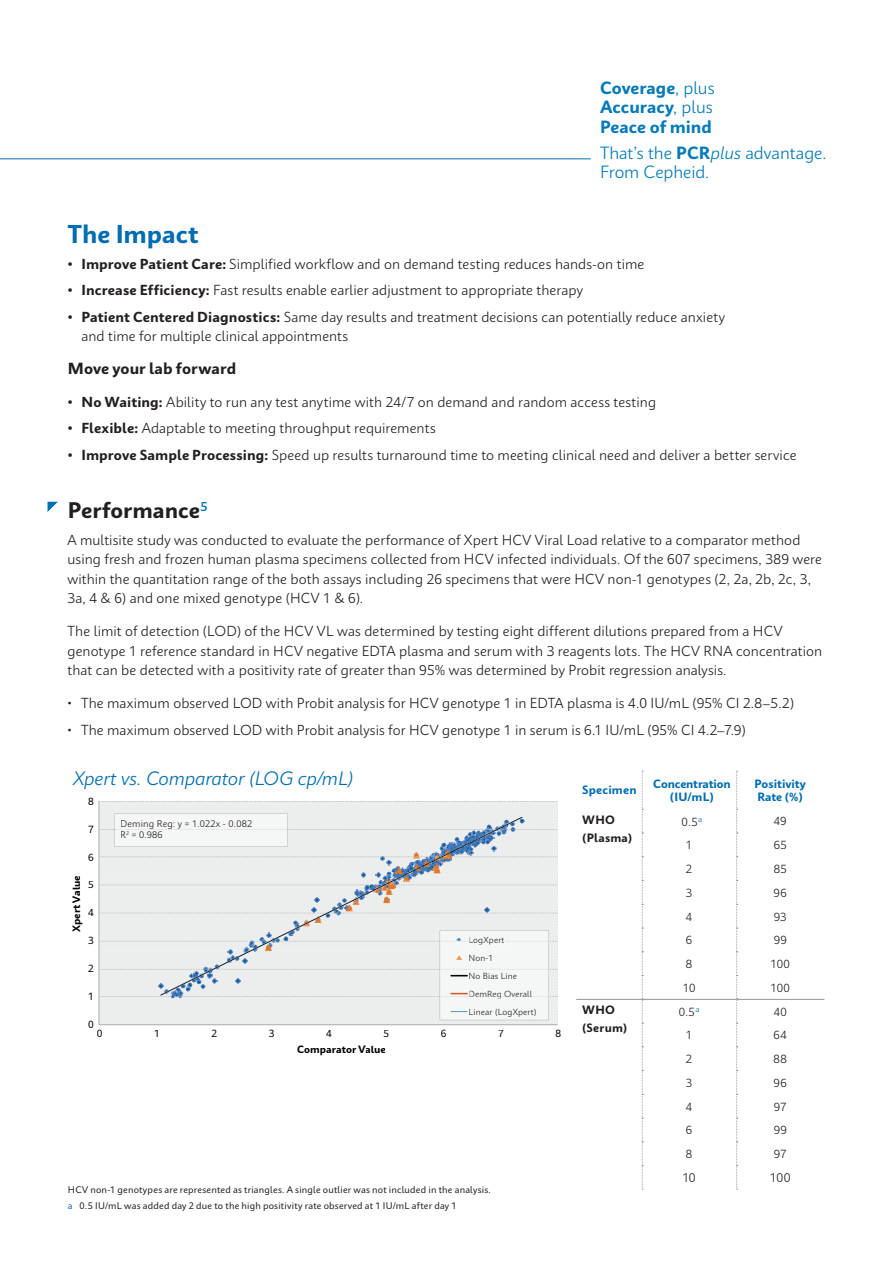
<style>
.page{position:relative;width:893px;height:1263px;background:#fff}
.page>*{position:absolute;margin:0;border:0;box-sizing:border-box;transform-origin:0 0}
.t1{font:700 24px "Cepheid Sans Pro";color:#006db1}
.t2{font:700 21px "Cepheid Sans Pro";color:#231f20}
.t3{font:italic 300 18px "Cepheid Sans Pro";letter-spacing:-.005em;color:#006db1}
.t4{font:300 16.5px/19.5px "Cepheid Sans Pro";color:#047ab9}
.t5{font:700 16.5px/19.5px "Cepheid Sans Pro";color:#047ab9;text-align:justify}
.t6{font:700 15px "Cepheid Sans Pro";color:#231f20}
.t7{font:300 13.5px/19.5px "Cepheid Sans Pro";letter-spacing:.005em;color:#231f20}
.t8{font:300 12px "Cepheid Sans Pro";color:#231f20}
.t9{font:300 11.25px "Cepheid Sans Pro";letter-spacing:.03em;color:#231f20}
.t10{font:700 11.25px/13.5px "Cepheid Sans Pro";color:#006db1;text-align:center}
.t11{font:700 11.25px/18px "Cepheid Sans Pro";letter-spacing:.015em;color:#231f20}
.t12{font:700 9.9px "Cepheid Sans Pro";color:#020303}
.t13{font:9.9px "Cepheid Sans Pro";color:#020303}
.t14{font:300 9.15px/11.6px "Cepheid Sans Pro";letter-spacing:.02em;color:#231f20}
.t15{font:9px/15.5px "Cepheid Sans Pro";letter-spacing:.02em;color:#231f20}
.t16{font:300 8.25px/18px "Cepheid Sans Pro";letter-spacing:.02em;color:#231f20}
.s1{font-weight:300}
.s2{font-weight:700}
.s3{font-style:italic}
.s4{color:#006db1}
</style>
<div class="page">
<hr style="left:0;top:158px;width:591px;height:1px;background:#006db1">
<hr style="left:99px;top:1024px;width:459px;height:1px;background:#989898">
<svg style="left:98px;top:801px;width:459px;height:224px;background:#e6e8e9"></svg>
<div style="left:129px;top:831px;width:33px;height:7px;background:#f5f6f6"></div>
<svg style="left:642px;top:771px;width:1px;height:419px"></svg>
<svg style="left:736px;top:771px;width:2px;height:419px"></svg>
<hr style="left:576px;top:999px;width:66px;height:1px;background:#939598">
<hr style="left:642px;top:999px;width:95px;height:1px;background:#939598">
<hr style="left:737px;top:999px;width:87px;height:1px;background:#939598">
<svg style="left:48px;top:502px;width:10px;height:10px"></svg>
<h1 class="t1" style="left:68px;top:225px;width:132px">The Impact</h1>
<p class="t5" style="left:600px;top:79px;width:116px">Coverage<span class="s1">, plus </span>Accuracy<span class="s1">, plus </span>Peace of mind</p>
<p class="t4" style="left:600px;top:145px;width:228px">That’s the <span class="s2">PCR</span><span class="s3">plus</span> advantage.<br>From Cepheid.</p>
<p class="t7" style="left:68px;top:256px;width:578px"><span class="s2">• Improve Patient Care:</span> Simplified workflow and on demand testing reduces hands-on time</p>
<p class="t7" style="left:68px;top:282px;width:517px"><span class="s2">• Increase Efficiency:</span> Fast results enable earlier adjustment to appropriate therapy</p>
<p class="t7" style="left:81px;top:308px;width:645px;text-indent:-13px"><span class="s2">• Patient Centered Diagnostics:</span> Same day results and treatment decisions can potentially reduce anxiety and time for multiple clinical appointments</p>
<p class="t6" style="left:68px;top:363px;width:170px">Move your lab forward</p>
<p class="t7" style="left:68px;top:394px;width:590px"><span class="s2">• No Waiting:</span> Ability to run any test anytime with 24/7 on demand and random access testing</p>
<p class="t7" style="left:68px;top:420px;width:369px"><span class="s2">• Flexible:</span> Adaptable to meeting throughput requirements</p>
<p class="t7" style="left:68px;top:446px;width:730px"><span class="s2">• Improve Sample Processing:</span> Speed up results turnaround time to meeting clinical need and deliver a better service</p>
<h2 class="t2" style="left:68px;top:502px;width:141px">Performance<sup>5</sup></h2>
<p class="t7" style="left:68px;top:531px;width:756px">A multisite study was conducted to evaluate the performance of Xpert HCV Viral Load relative to a comparator method using fresh and frozen human plasma specimens collected from HCV infected individuals. Of the 607 specimens, 389 were within the quantitation range of the both assays including 26 specimens that were HCV non-1 genotypes (2, 2a, 2b, 2c, 3, 3a, 4 &amp; 6) and one mixed genotype (HCV 1 &amp; 6).</p>
<p class="t7" style="left:68px;top:623px;width:756px">The limit of detection (LOD) of the HCV VL was determined by testing eight different dilutions prepared from a HCV genotype 1 reference standard in HCV negative EDTA plasma and serum with 3 reagents lots. The HCV RNA concentration that can be detected with a positivity rate of greater than 95% was determined by Probit regression analysis.</p>
<p class="t7" style="left:68px;top:695px;width:728px">• The maximum observed LOD with Probit analysis for HCV genotype 1 in EDTA plasma is 4.0 IU/mL (95% CI 2.8–5.2)</p>
<p class="t7" style="left:68px;top:721px;width:680px">• The maximum observed LOD with Probit analysis for HCV genotype 1 in serum is 6.1 IU/mL (95% CI 4.2–7.9)</p>
<h3 class="t3" style="left:73px;top:771px;width:282px">Xpert vs. Comparator (LOG cp/mL)</h3>
<p class="t13" style="left:88px;top:797px;width:7px">8</p>
<p class="t13" style="left:88px;top:825px;width:7px">7</p>
<p class="t13" style="left:88px;top:853px;width:7px">6</p>
<p class="t12" style="left:73px;top:932px;width:58px;rotate:-90deg">Xpert Value</p>
<p class="t13" style="left:88px;top:881px;width:7px">5</p>
<p class="t13" style="left:88px;top:909px;width:7px">4</p>
<p class="t13" style="left:88px;top:937px;width:7px">3</p>
<p class="t13" style="left:88px;top:965px;width:7px">2</p>
<p class="t13" style="left:88px;top:993px;width:7px">1</p>
<p class="t14" style="left:120px;top:818px;width:133px">Deming Reg: y = 1.022x - 0.082<br>R<sup>2</sup> = 0.986</p>
<p class="t16" style="left:469px;top:931px;width:69px">LogXpert<br>Non-1<br>No Bias Line<br>DemReg Overall<br>Linear (LogXpert)</p>
<p class="t13" style="left:88px;top:1021px;width:7px">0</p>
<p class="t13" style="left:97px;top:1030px;width:7px">0</p>
<p class="t13" style="left:154px;top:1030px;width:7px">1</p>
<p class="t13" style="left:211px;top:1030px;width:7px">2</p>
<p class="t13" style="left:269px;top:1030px;width:7px">3</p>
<p class="t13" style="left:326px;top:1030px;width:7px">4</p>
<p class="t13" style="left:383px;top:1030px;width:7px">5</p>
<p class="t13" style="left:441px;top:1030px;width:7px">6</p>
<p class="t13" style="left:498px;top:1030px;width:7px">7</p>
<p class="t13" style="left:555px;top:1030px;width:7px">8</p>
<p class="t12" style="left:297px;top:1046px;width:90px">Comparator Value</p>
<p class="t15" style="left:68px;top:1183px;width:424px">HCV non-1 genotypes are represented as triangles. A single outlier was not included in the analysis. <span class="s4">a</span> 0.5 IU/mL was added day 2 due to the high positivity rate observed at 1 IU/mL after day 1</p>
<p class="t10" style="left:582px;top:784px;width:56px">Specimen</p>
<p class="t10" style="left:653px;top:778px;width:79px">Concentration (IU/mL)</p>
<p class="t10" style="left:755px;top:778px;width:53px;text-align:left">Positivity<br>Rate (%)</p>
<p class="t11" style="left:582px;top:812px;width:51px">WHO (Plasma)</p>
<p class="t9" style="left:682px;top:818px;width:22px">0.5<sup>a</sup></p>
<p class="t9" style="left:774px;top:817px;width:14px">49</p>
<p class="t9" style="left:686px;top:840px;width:8px">1</p>
<p class="t9" style="left:774px;top:840px;width:15px">65</p>
<p class="t9" style="left:686px;top:864px;width:8px">2</p>
<p class="t9" style="left:774px;top:864px;width:15px">85</p>
<p class="t9" style="left:686px;top:888px;width:8px">3</p>
<p class="t9" style="left:774px;top:888px;width:15px">96</p>
<p class="t9" style="left:686px;top:912px;width:8px">4</p>
<p class="t9" style="left:774px;top:912px;width:14px">93</p>
<p class="t9" style="left:686px;top:936px;width:8px">6</p>
<p class="t9" style="left:774px;top:936px;width:15px">99</p>
<p class="t9" style="left:686px;top:959px;width:8px">8</p>
<p class="t9" style="left:770px;top:959px;width:21px">100</p>
<p class="t9" style="left:683px;top:983px;width:14px">10</p>
<p class="t9" style="left:770px;top:983px;width:21px">100</p>
<p class="t11" style="left:582px;top:1002px;width:46px">WHO (Serum)</p>
<p class="t9" style="left:679px;top:1008px;width:22px">0.5<sup>a</sup></p>
<p class="t9" style="left:774px;top:1007px;width:15px">40</p>
<p class="t9" style="left:686px;top:1031px;width:8px">1</p>
<p class="t9" style="left:774px;top:1031px;width:15px">64</p>
<p class="t9" style="left:686px;top:1054px;width:8px">2</p>
<p class="t9" style="left:774px;top:1054px;width:15px">88</p>
<p class="t9" style="left:686px;top:1078px;width:8px">3</p>
<p class="t9" style="left:774px;top:1078px;width:15px">96</p>
<p class="t9" style="left:686px;top:1102px;width:8px">4</p>
<p class="t9" style="left:774px;top:1102px;width:14px">97</p>
<p class="t9" style="left:686px;top:1126px;width:8px">6</p>
<p class="t9" style="left:774px;top:1126px;width:15px">99</p>
<p class="t9" style="left:686px;top:1149px;width:8px">8</p>
<p class="t9" style="left:774px;top:1149px;width:14px">97</p>
<p class="t8" style="left:682px;top:1173px;width:15px">10</p>
<p class="t8" style="left:770px;top:1173px;width:22px">100</p>
</div>
